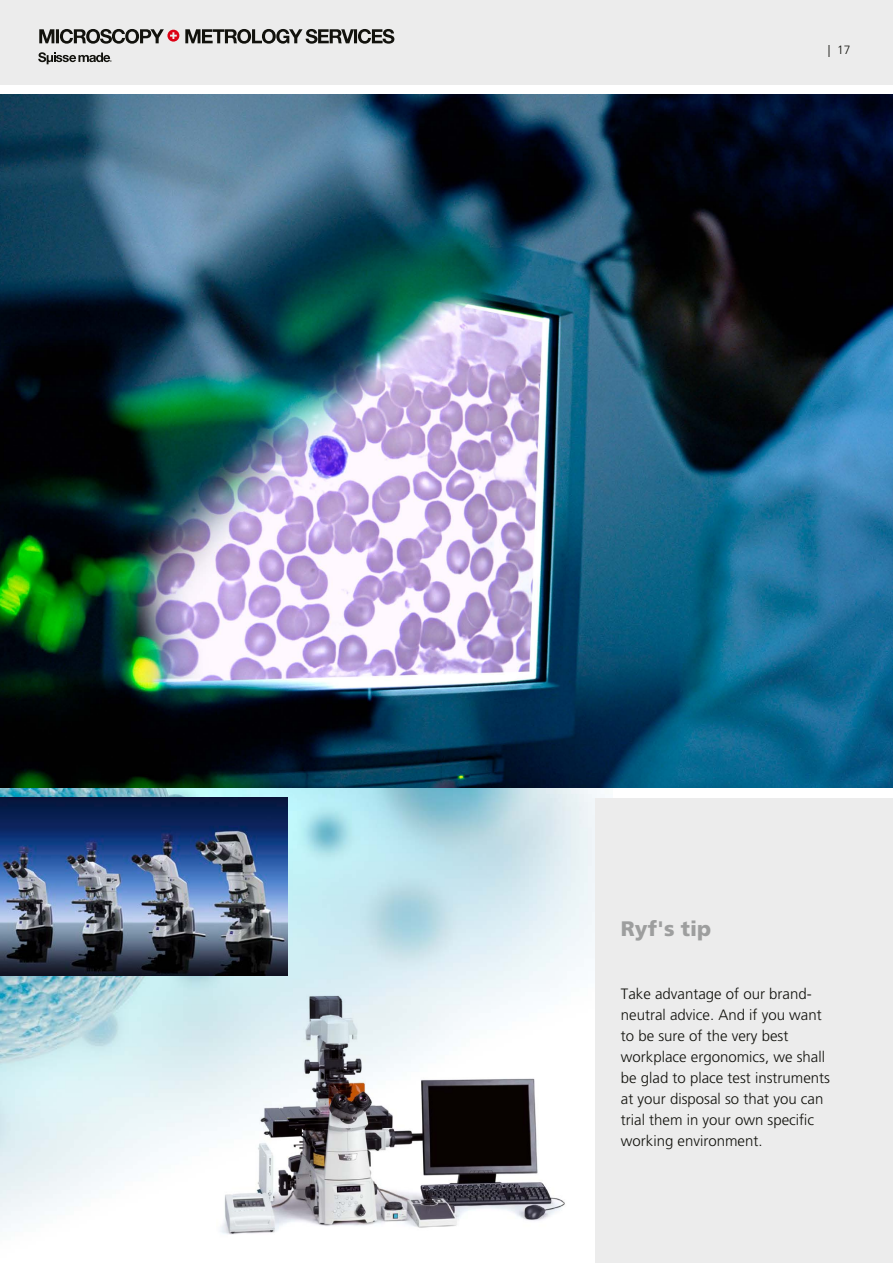
<style>
.page{position:relative;width:893px;height:1263px;background:#fff}
.page>*{position:absolute;margin:0;border:0;box-sizing:border-box;transform-origin:0 0}
.t1{font:900 21px "Frutiger LT Std";color:#9d9e9e}
.t2{font:300 15px/21px "Frutiger LT Std";color:#12120d}
.t3{font:300 12px "Frutiger LT Std";color:#12120d}
</style>
<div class="page">
<div style="left:0;top:0;width:893px;height:84px;background:#ececec"></div>
<img style="left:0;top:787px;width:612px;height:437px">
<img style="left:0;top:94px;width:893px;height:693px">
<div style="left:595px;top:798px;width:298px;height:465px;background:#ececec"></div>
<img style="left:0;top:797px;width:287px;height:179px">
<svg style="left:38px;top:52px;width:74px;height:12px"></svg>
<svg style="left:39px;top:29px;width:355px;height:15px"></svg>
<img style="left:216px;top:991px;width:360px;height:244px">
<p class="t3" style="left:828px;top:43px;width:24px">| 17</p>
<h1 class="t1" style="left:621px;top:916px;width:92px">Ryf's tip</h1>
<p class="t2" style="left:621px;top:984px;width:211px">Take advantage of our brand&shy;neutral advice. And if you want to be sure of the very best workplace ergonomics, we shall be glad to place test instruments at your disposal so that you can trial them in your own specific working environment.</p>
</div>
